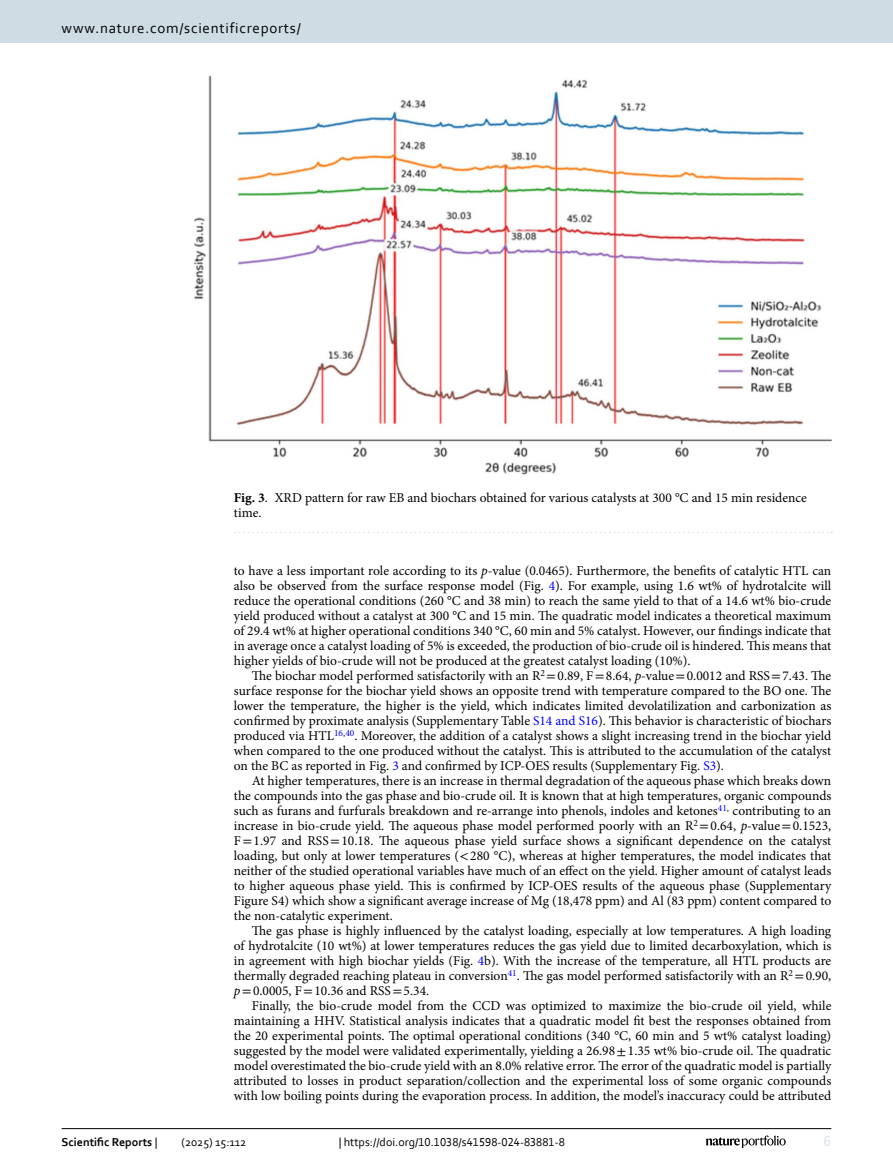
<style>
.page{position:relative;width:893px;height:1174px;background:#fff}
.page>*{position:absolute;margin:0;border:0;box-sizing:border-box;transform-origin:0 0}
.t1{font:15px "Corbel";letter-spacing:.05em;color:#000}
.t2{font:15px "Corbel";color:#d9e4eb}
.Body_Text_Indent{font:13.5px/15px "Minion Pro";color:#000;text-align:justify}
.Figure_Caption{font:13.5px/15px "Minion Pro";color:#000}
.t3{font:12px "Corbel";color:#000}
.t4{font:700 12px "Corbel";color:#000}
.s1{font-weight:700}
.s2{font-style:italic}
.s3{color:#00f}
.s4{font-family:"STIX"}
.s5{font-weight:400}
</style>
<div class="page">
<img style="left:194px;top:76px;width:637px;height:398px">
<svg style="left:235px;top:532px;width:597px;height:1px"></svg>
<hr style="left:62px;top:1128px;width:769px;height:1px;background:#000">
<svg style="left:706px;top:1135px;width:80px;height:12px"></svg>
<div style="left:0;top:0;width:893px;height:43px;background:#cedde4"></div>
<p class="t1" style="left:62px;top:18px;width:241px">www.nature.com/scientificreports/</p>
<p class="Figure_Caption" style="left:234px;top:490px;width:575px"><span class="s1">Fig. 3</span>. XRD pattern for raw EB and biochars obtained for various catalysts at 300 °C and 15 min residence time.</p>
<p class="Body_Text_Indent" style="left:234px;top:563px;width:599px">to have a less important role according to its <span class="s2">p</span>-value (0.0465). Furthermore, the benefits of catalytic HTL can also be observed from the surface response model (Fig. <span class="s3">4</span>). For example, using 1.6 wt% of hydrotalcite will reduce the operational conditions (260 °C and 38 min) to reach the same yield to that of a 14.6 wt% bio-crude yield produced without a catalyst at 300 °C and 15 min. The quadratic model indicates a theoretical maximum of 29.4 wt% at higher operational conditions 340 °C, 60 min and 5% catalyst. However, our findings indicate that in average once a catalyst loading of 5% is exceeded, the production of bio-crude oil is hindered. This means that higher yields of bio-crude will not be produced at the greatest catalyst loading (10%).</p>
<p class="Body_Text_Indent" style="left:234px;top:668px;width:599px;text-indent:18px">The biochar model performed satisfactorily with an R<sup>2</sup> <span class="s4">=</span>0.89, F<span class="s4">=</span>8.64, <span class="s2">p-</span>value<span class="s4">=</span>0.0012 and RSS<span class="s4">=</span>7.43. The surface response for the biochar yield shows an opposite trend with temperature compared to the BO one. The lower the temperature, the higher is the yield, which indicates limited devolatilization and carbonization as confirmed by proximate analysis (Supplementary Table <span class="s3">S14 and S16</span>). This behavior is characteristic of biochars produced via HTL<sup>16</sup><sup>,</sup><sup>40</sup>. Moreover, the addition of a catalyst shows a slight increasing trend in the biochar yield when compared to the one produced without the catalyst. This is attributed to the accumulation of the catalyst on the BC as reported in Fig. <span class="s3">3</span> and confirmed by ICP-OES results (Supplementary Fig. <span class="s3">S3</span>).</p>
<p class="Body_Text_Indent" style="left:234px;top:773px;width:599px;text-indent:18px">At higher temperatures, there is an increase in thermal degradation of the aqueous phase which breaks down the compounds into the gas phase and bio-crude oil. It is known that at high temperatures, organic compounds such as furans and furfurals breakdown and re-arrange into phenols, indoles and ketones<sup>41</sup><sup>,</sup> contributing to an increase in bio-crude yield. The aqueous phase model performed poorly with an R<sup>2</sup> <span class="s4">=</span>0.64, <span class="s2">p-</span>value<span class="s4">=</span>0.1523, F<span class="s4">=</span>1.97 and RSS<span class="s4">=</span>10.18. The aqueous phase yield surface shows a significant dependence on the catalyst loading, but only at lower temperatures (<span class="s4">&lt;</span>280 °C), whereas at higher temperatures, the model indicates that neither of the studied operational variables have much of an effect on the yield. Higher amount of catalyst leads to higher aqueous phase yield. This is confirmed by ICP-OES results of the aqueous phase (Supplementary Figure S4) which show a significant average increase of Mg (18,478 ppm) and Al (83 ppm) content compared to the non-catalytic experiment.</p>
<p class="Body_Text_Indent" style="left:234px;top:923px;width:599px;text-indent:18px">The gas phase is highly influenced by the catalyst loading, especially at low temperatures. A high loading of hydrotalcite (10 wt%) at lower temperatures reduces the gas yield due to limited decarboxylation, which is in agreement with high biochar yields (Fig. <span class="s3">4</span>b). With the increase of the temperature, all HTL products are thermally degraded reaching plateau in conversion<sup>41</sup>. The gas model performed satisfactorily with an R<sup>2</sup> <span class="s4">=</span>0.90, <span class="s2">p</span><span class="s4">=</span>0.0005, F<span class="s4">=</span>10.36 and RSS<span class="s4">=</span>5.34.</p>
<p class="Body_Text_Indent" style="left:234px;top:998px;width:599px;text-indent:18px">Finally, the bio-crude model from the CCD was optimized to maximize the bio-crude oil yield, while maintaining a HHV. Statistical analysis indicates that a quadratic model fit best the responses obtained from the 20 experimental points. The optimal operational conditions (340 °C, 60 min and 5 wt% catalyst loading) suggested by the model were validated experimentally, yielding a 26.98<span class="s4">±</span>1.35 wt% bio-crude oil. The quadratic model overestimated the bio-crude yield with an 8.0% relative error. The error of the quadratic model is partially attributed to losses in product separation/collection and the experimental loss of some organic compounds with low boiling points during the evaporation process. In addition, the model’s inaccuracy could be attributed</p>
<p class="t4" style="left:62px;top:1134px;width:97px">Scientific Reports <span class="s5">|</span></p>
<p class="t3" style="left:181px;top:1134px;width:66px">(2025) 15:112</p>
<p class="t3" style="left:339px;top:1134px;width:228px">| https://doi.org/10.1038/s41598-024-83881-8</p>
<p class="t2" style="left:824px;top:1132px;width:9px">6</p>
</div>
